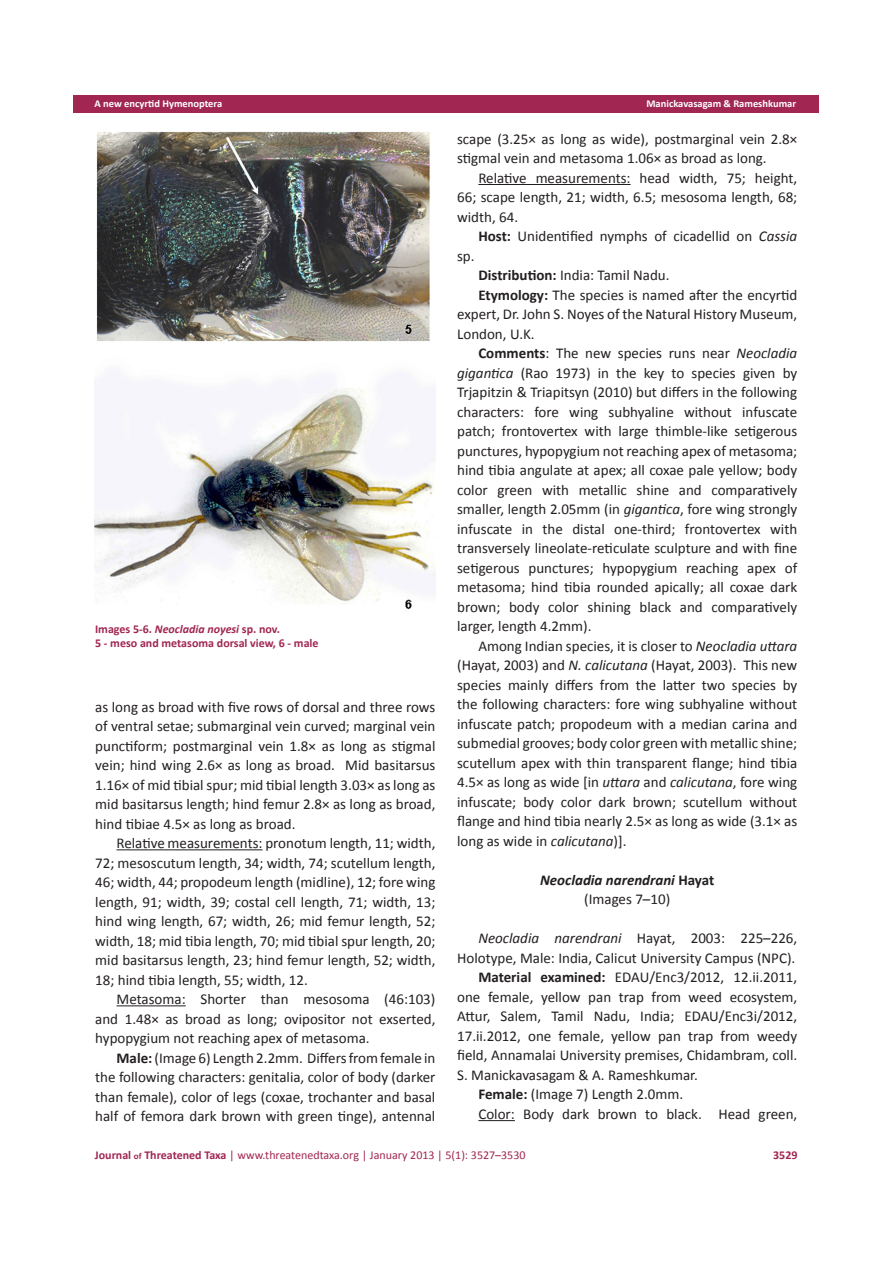
<style>
.page{position:relative;width:893px;height:1263px;background:#fff}
.page>*{position:absolute;margin:0;border:0;box-sizing:border-box;transform-origin:0 0}
.t1{font:15px/19.5px "Calibri";color:#231f20;text-align:justify}
.t2{font:italic 700 15px "Calibri";color:#231f20}
.t3{font:12px "Calibri";color:#a12652}
.t4{font:700 12px "Calibri";color:#a12652}
.t5{font:700 10.5px "Calibri";color:#fff}
.s1{font-style:italic}
.s2{font-weight:700}
.s3{font-style:normal}
.s4{font-weight:700;font-size:9px}
</style>
<div class="page">
<div style="left:73px;top:95px;width:745px;height:18px;background:#a12652"></div>
<hr style="left:117px;top:849px;width:146px;height:1px;background:#231f20">
<hr style="left:117px;top:1005px;width:69px;height:1px;background:#231f20">
<hr style="left:478px;top:184px;width:153px;height:1px;background:#231f20">
<hr style="left:478px;top:1120px;width:37px;height:1px;background:#231f20">
<img style="left:95px;top:132px;width:340px;height:478px">
<p class="t5" style="left:94px;top:97px;width:129px">A new encyrtid Hymenoptera</p>
<p class="t5" style="left:646px;top:97px;width:151px">Manickavasagam &amp; Rameshkumar</p>
<p class="t4" style="left:95px;top:621px;width:186px">Images 5-6. <span class="s1">Neocladia noyesi</span> sp. nov.</p>
<p class="t4" style="left:95px;top:636px;width:225px">5 - meso and metasoma dorsal view, 6 - male</p>
<p class="t1" style="left:95px;top:697px;width:342px">as long as broad with five rows of dorsal and three rows of ventral setae; submarginal vein curved; marginal vein punctiform; postmarginal vein 1.8× as long as stigmal vein; hind wing 2.6× as long as broad. Mid basitarsus 1.16× of mid tibial spur; mid tibial length 3.03× as long as mid basitarsus length; hind femur 2.8× as long as broad, hind tibiae 4.5× as long as broad.</p>
<p class="t1" style="left:95px;top:833px;width:342px;text-indent:21px">Relative measurements: pronotum length, 11; width, 72; mesoscutum length, 34; width, 74; scutellum length, 46; width, 44; propodeum length (midline), 12; fore wing length, 91; width, 39; costal cell length, 71; width, 13; hind wing length, 67; width, 26; mid femur length, 52; width, 18; mid tibia length, 70; mid tibial spur length, 20; mid basitarsus length, 23; hind femur length, 52; width, 18; hind tibia length, 55; width, 12.</p>
<p class="t1" style="left:95px;top:989px;width:342px;text-indent:21px">Metasoma: Shorter than mesosoma (46:103) and 1.48× as broad as long; ovipositor not exserted, hypopygium not reaching apex of metasoma.</p>
<p class="t1" style="left:95px;top:1048px;width:342px;text-indent:21px"><span class="s2">Male:</span> (Image 6) Length 2.2mm. Differs from female in the following characters: genitalia, color of body (darker than female), color of legs (coxae, trochanter and basal half of femora dark brown with green tinge), antennal</p>
<p class="t1" style="left:457px;top:129px;width:342px">scape (3.25× as long as wide), postmarginal vein 2.8× stigmal vein and metasoma 1.06× as broad as long.</p>
<p class="t1" style="left:457px;top:168px;width:342px;text-indent:21px">Relative measurements: head width, 75; height, 66; scape length, 21; width, 6.5; mesosoma length, 68; width, 64.</p>
<p class="t1" style="left:478px;top:227px;width:320px"><span class="s2">Host:</span> Unidentified nymphs of cicadellid on <span class="s1">Cassia</span></p>
<p class="t1" style="left:457px;top:246px;width:19px">sp.</p>
<p class="t1" style="left:478px;top:266px;width:193px"><span class="s2">Distribution:</span> India: Tamil Nadu.</p>
<p class="t1" style="left:457px;top:285px;width:342px;text-indent:21px"><span class="s2">Etymology:</span> The species is named after the encyrtid expert, Dr. John S. Noyes of the Natural History Museum, London, U.K.</p>
<p class="t1" style="left:457px;top:344px;width:342px;text-indent:21px"><span class="s2">Comments</span>: The new species runs near <span class="s1">Neocladia gigantica</span> (Rao 1973) in the key to species given by Trjapitzin &amp; Triapitsyn (2010) but differs in the following characters: fore wing subhyaline without infuscate patch; frontovertex with large thimble-like setigerous punctures, hypopygium not reaching apex of metasoma; hind tibia angulate at apex; all coxae pale yellow; body color green with metallic shine and comparatively smaller, length 2.05mm (in <span class="s1">gigantica</span>, fore wing strongly infuscate in the distal one-third; frontovertex with transversely lineolate-reticulate sculpture and with fine setigerous punctures; hypopygium reaching apex of metasoma; hind tibia rounded apically; all coxae dark brown; body color shining black and comparatively larger, length 4.2mm).</p>
<p class="t1" style="left:457px;top:636px;width:342px;text-indent:21px">Among Indian species, it is closer to <span class="s1">Neocladia uttara </span>(Hayat, 2003) and <span class="s1">N. calicutana</span> (Hayat, 2003). This new species mainly differs from the latter two species by the following characters: fore wing subhyaline without infuscate patch; propodeum with a median carina and submedial grooves; body color green with metallic shine; scutellum apex with thin transparent flange; hind tibia 4.5× as long as wide [in <span class="s1">uttara</span> and <span class="s1">calicutana</span>, fore wing infuscate; body color dark brown; scutellum without flange and hind tibia nearly 2.5× as long as wide (3.1× as long as wide in <span class="s1">calicutana</span>)].</p>
<p class="t2" style="left:540px;top:870px;width:176px">Neocladia narendrani <span class="s3">Hayat</span></p>
<p class="t1" style="left:584px;top:890px;width:87px">(Images 7–10)</p>
<p class="t1" style="left:457px;top:929px;width:342px;text-align:right"><span class="s1">Neocladia narendrani</span> Hayat, 2003: 225–226,<br>Holotype, Male: India, Calicut University Campus (NPC).</p>
<p class="t1" style="left:457px;top:968px;width:342px;text-indent:21px"><span class="s2">Material examined:</span> EDAU/Enc3/2012, 12.ii.2011, one female, yellow pan trap from weed ecosystem, Attur, Salem, Tamil Nadu, India; EDAU/Enc3i/2012, 17.ii.2012, one female, yellow pan trap from weedy field, Annamalai University premises, Chidambram, coll.<br>S. Manickavasagam &amp; A. Rameshkumar.</p>
<p class="t1" style="left:478px;top:1085px;width:206px"><span class="s2">Female:</span> (Image 7) Length 2.0mm.</p>
<p class="t1" style="left:478px;top:1104px;width:320px">Color: Body dark brown to black. Head green,</p>
<p class="t3" style="left:95px;top:1147px;width:432px"><span class="s2">Journal</span> <span class="s4">of</span> <span class="s2">Threatened Taxa</span> | www.threatenedtaxa.org | January 2013 | 5(1): 3527–3530</p>
<p class="t4" style="left:773px;top:1147px;width:26px">3529</p>
</div>
